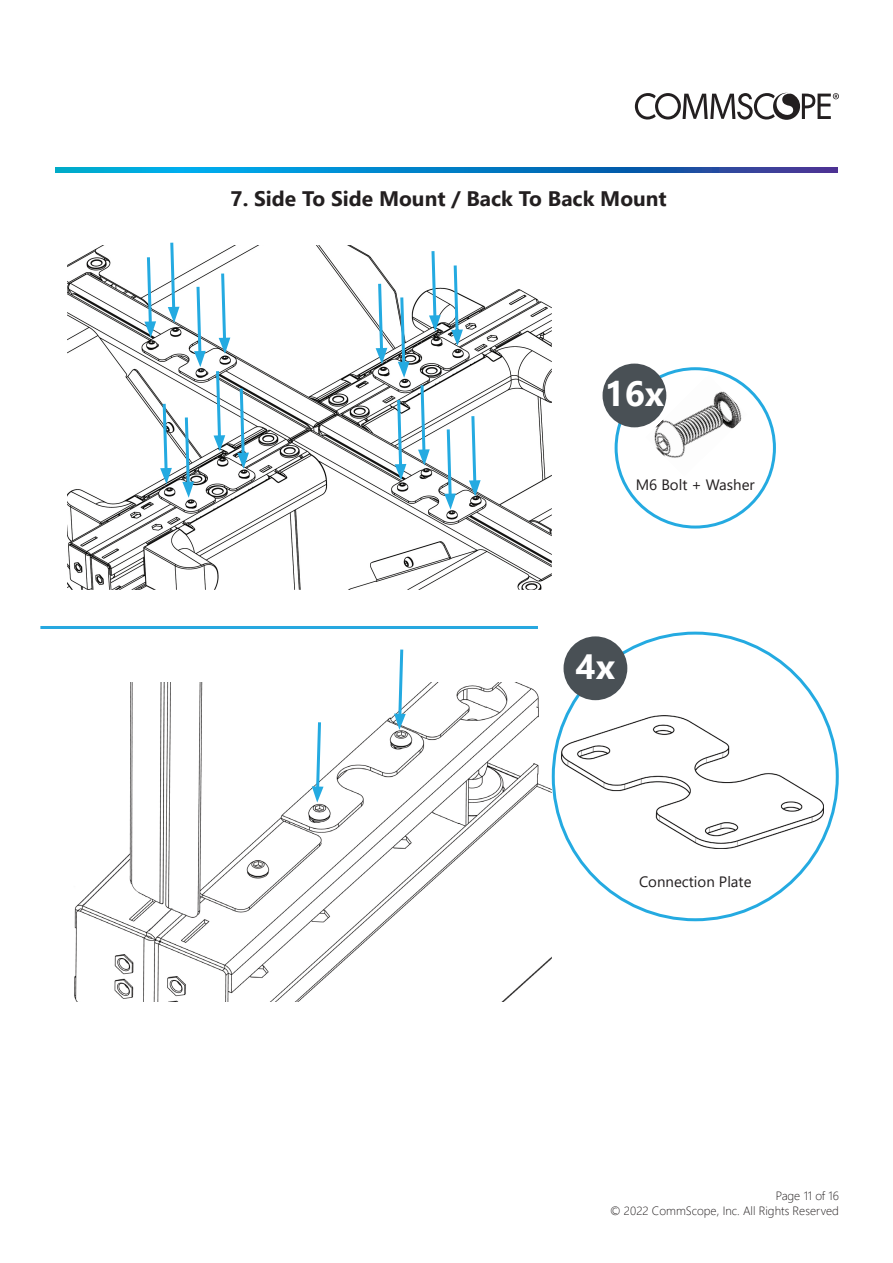
<style>
.page{position:relative;width:893px;height:1263px;background:#fff}
.page>*{position:absolute;margin:0;border:0;box-sizing:border-box;transform-origin:0 0}
.t1{font:700 35.1px "Segoe UI";color:#fff}
.TOC_Title{font:700 21px "Segoe UI";color:#231f20}
.TOC_Title-2{font:15px "Segoe UI";color:#231f20}
.t2{font:300 12px/14.4px "Segoe UI";color:#231f20;text-align:right}
</style>
<div class="page">
<svg style="left:55px;top:168px;width:783px;height:5px;background:#0b7bc2"></svg>
<svg style="left:635px;top:93px;width:204px;height:27px"></svg>
<img style="left:74px;top:683px;width:477px;height:318px">
<hr style="left:40px;top:626px;width:498px;height:3px;background:#27a8e0">
<div style="left:615px;top:367px;width:161px;height:161px;border:3px solid #24aae1;border-radius:50%"></div>
<img style="left:645px;top:375px;width:102px;height:83px">
<div style="left:602px;top:364px;width:64px;height:63px;background:#495055;border-radius:50%"></div>
<img style="left:562px;top:716px;width:262px;height:132px">
<div style="left:563px;top:636px;width:64px;height:64px;background:#495055;border-radius:50%"></div>
<img style="left:67px;top:246px;width:485px;height:343px">
<svg style="left:144px;top:254px;width:12px;height:84px"></svg>
<svg style="left:219px;top:270px;width:11px;height:84px"></svg>
<svg style="left:194px;top:284px;width:12px;height:83px"></svg>
<svg style="left:168px;top:242px;width:11px;height:81px"></svg>
<svg style="left:429px;top:248px;width:12px;height:83px"></svg>
<svg style="left:451px;top:262px;width:12px;height:84px"></svg>
<svg style="left:376px;top:281px;width:11px;height:83px"></svg>
<svg style="left:398px;top:294px;width:11px;height:84px"></svg>
<svg style="left:214px;top:368px;width:11px;height:83px"></svg>
<svg style="left:237px;top:385px;width:12px;height:84px"></svg>
<svg style="left:160px;top:401px;width:12px;height:83px"></svg>
<svg style="left:182px;top:414px;width:12px;height:84px"></svg>
<svg style="left:395px;top:397px;width:11px;height:83px"></svg>
<svg style="left:469px;top:413px;width:12px;height:83px"></svg>
<svg style="left:444px;top:426px;width:12px;height:84px"></svg>
<svg style="left:418px;top:382px;width:12px;height:84px"></svg>
<svg style="left:312px;top:719px;width:11px;height:84px"></svg>
<svg style="left:394px;top:649px;width:12px;height:81px"></svg>
<p class="TOC_Title" style="left:231px;top:179px;width:438px">7. Side To Side Mount / Back To Back Mount</p>
<h1 class="t1" style="left:605px;top:360px;width:61px">16x</h1>
<p class="TOC_Title-2" style="left:636px;top:470px;width:121px">M6 Bolt + Washer</p>
<h1 class="t1" style="left:576px;top:633px;width:41px">4x</h1>
<p class="TOC_Title-2" style="left:639px;top:868px;width:114px">Connection Plate</p>
<p class="t2" style="left:610px;top:1187px;width:230px">Page 11 of 16<br>© 2022 CommScope, Inc. All Rights Reserved</p>
</div>
